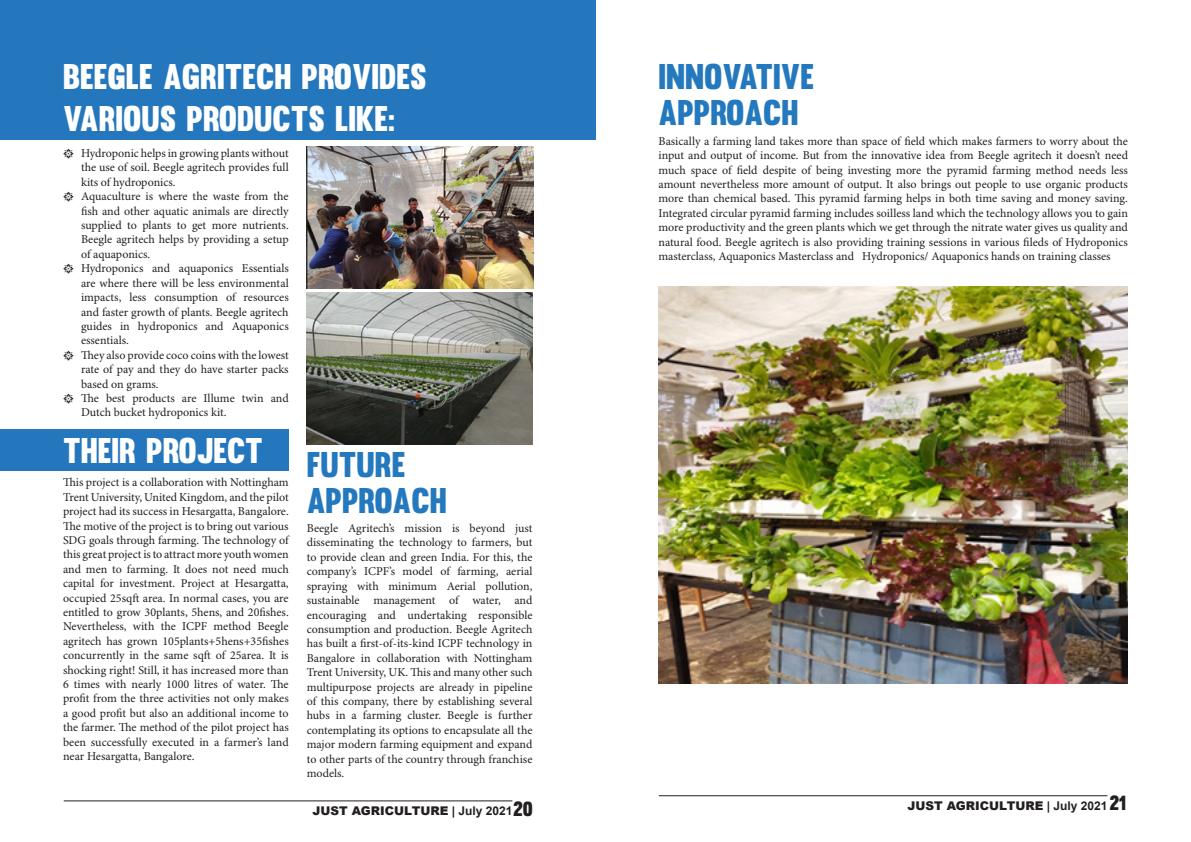
<style>
.page{position:relative;width:1191px;height:842px;background:#fff}
.page>*{position:absolute;margin:0;border:0;box-sizing:border-box;transform-origin:0 0}
.t1{font:35px "Muro";color:#fff}
.t2{font:35px "Muro";color:#2479be}
.t3{font:20px "Muro";color:#231f20}
.t4{font:12px/14.4px "Minion Pro";color:#231f20;text-align:justify}
.t5{font:900 12px "Arial";color:#231f20}
.s1{font-weight:700}
</style>
<div class="page">
<hr style="left:64px;top:800px;width:448px;height:1px;background:#231f20">
<hr style="left:659px;top:795px;width:448px;height:1px;background:#231f20">
<div style="left:0;top:0;width:595px;height:140px;background:#2577bd"></div>
<div style="left:0;top:429px;width:289px;height:42px;background:#2577bd"></div>
<img style="left:307px;top:147px;width:226px;height:142px">
<img style="left:307px;top:292px;width:225px;height:152px">
<img style="left:658px;top:287px;width:470px;height:396px">
<p class="t1" style="left:63px;top:56px;width:365px">BEEGLE AGRITECH PROVIDES</p>
<p class="t1" style="left:63px;top:98px;width:334px">VARIOUS PRODUCTS LIKE:</p>
<p class="t4" style="left:81px;top:147px;width:209px;text-indent:-18px">ӆ Hydroponic helps in growing plants without the use of soil. Beegle agritech provides full kits of hydroponics.</p>
<p class="t4" style="left:81px;top:190px;width:209px;text-indent:-18px">ӆ Aquaculture is where the waste from the fish and other aquatic animals are directly supplied to plants to get more nutrients.<br>Beegle agritech helps by providing a setup of aquaponics.</p>
<p class="t4" style="left:81px;top:262px;width:209px;text-indent:-18px">ӆ Hydroponics and aquaponics Essentials are where there will be less environmental impacts, less consumption of resources and faster growth of plants. Beegle agritech guides in hydroponics and Aquaponics essentials.</p>
<p class="t4" style="left:81px;top:348px;width:209px;text-indent:-18px">ӆ They also provide coco coins with the lowest rate of pay and they do have starter packs based on grams.</p>
<p class="t4" style="left:81px;top:391px;width:209px;text-indent:-18px">ӆ The best products are Illume twin and<br>Dutch bucket hydroponics kit.</p>
<p class="t1" style="left:63px;top:429px;width:201px">THEIR PROJECT</p>
<p class="t4" style="left:63px;top:476px;width:227px">This project is a collaboration with Nottingham Trent University, United Kingdom, and the pilot project had its success in Hesargatta, Bangalore.<br>The motive of the project is to bring out various SDG goals through farming. The technology of this great project is to attract more youth women and men to farming. It does not need much capital for investment. Project at Hesargatta, occupied 25sqft area. In normal cases, you are entitled to grow 30plants, 5hens, and 20fishes.<br>Nevertheless, with the ICPF method Beegle agritech has grown 105plants+5hens+35fishes concurrently in the same sqft of 25area. It is shocking right! Still, it has increased more than 6 times with nearly 1000 litres of water. The profit from the three activities not only makes a good profit but also an additional income to the farmer. The method of the pilot project has been successfully executed in a farmer’s land near Hesargatta, Bangalore.</p>
<p class="t2" style="left:307px;top:443px;width:100px">FUTURE</p>
<p class="t2" style="left:307px;top:479px;width:141px">APPROACH</p>
<p class="t4" style="left:307px;top:521px;width:227px">Beegle Agritech’s mission is beyond just disseminating the technology to farmers, but to provide clean and green India. For this, the company’s ICPF’s model of farming, aerial spraying with minimum Aerial pollution, sustainable management of water, and encouraging and undertaking responsible consumption and production. Beegle Agritech has built a first-of-its-kind ICPF technology in Bangalore in collaboration with Nottingham Trent University, UK. This and many other such multipurpose projects are already in pipeline of this company, there by establishing several hubs in a farming cluster. Beegle is further contemplating its options to encapsulate all the major modern farming equipment and expand to other parts of the country through franchise models.</p>
<p class="t2" style="left:658px;top:56px;width:157px">INNOVATIVE</p>
<p class="t2" style="left:658px;top:92px;width:141px">APPROACH</p>
<p class="t4" style="left:658px;top:134px;width:471px">Basically a farming land takes more than space of field which makes farmers to worry about the input and output of income. But from the innovative idea from Beegle agritech it doesn’t need much space of field despite of being investing more the pyramid farming method needs less amount nevertheless more amount of output. It also brings out people to use organic products more than chemical based. This pyramid farming helps in both time saving and money saving.<br>Integrated circular pyramid farming includes soilless land which the technology allows you to gain more productivity and the green plants which we get through the nitrate water gives us quality and natural food. Beegle agritech is also providing training sessions in various fileds of Hydroponics masterclass, Aquaponics Masterclass and Hydroponics/ Aquaponics hands on training classes</p>
<h2 class="t3" style="left:513px;top:796px;width:21px">20</h2>
<h2 class="t3" style="left:1109px;top:791px;width:18px">21</h2>
<p class="t5" style="left:312px;top:802px;width:201px">JUST AGRICULTURE <span class="s1">| July 2021</span></p>
<p class="t5" style="left:907px;top:797px;width:201px">JUST AGRICULTURE <span class="s1">| July 2021</span></p>
</div>
